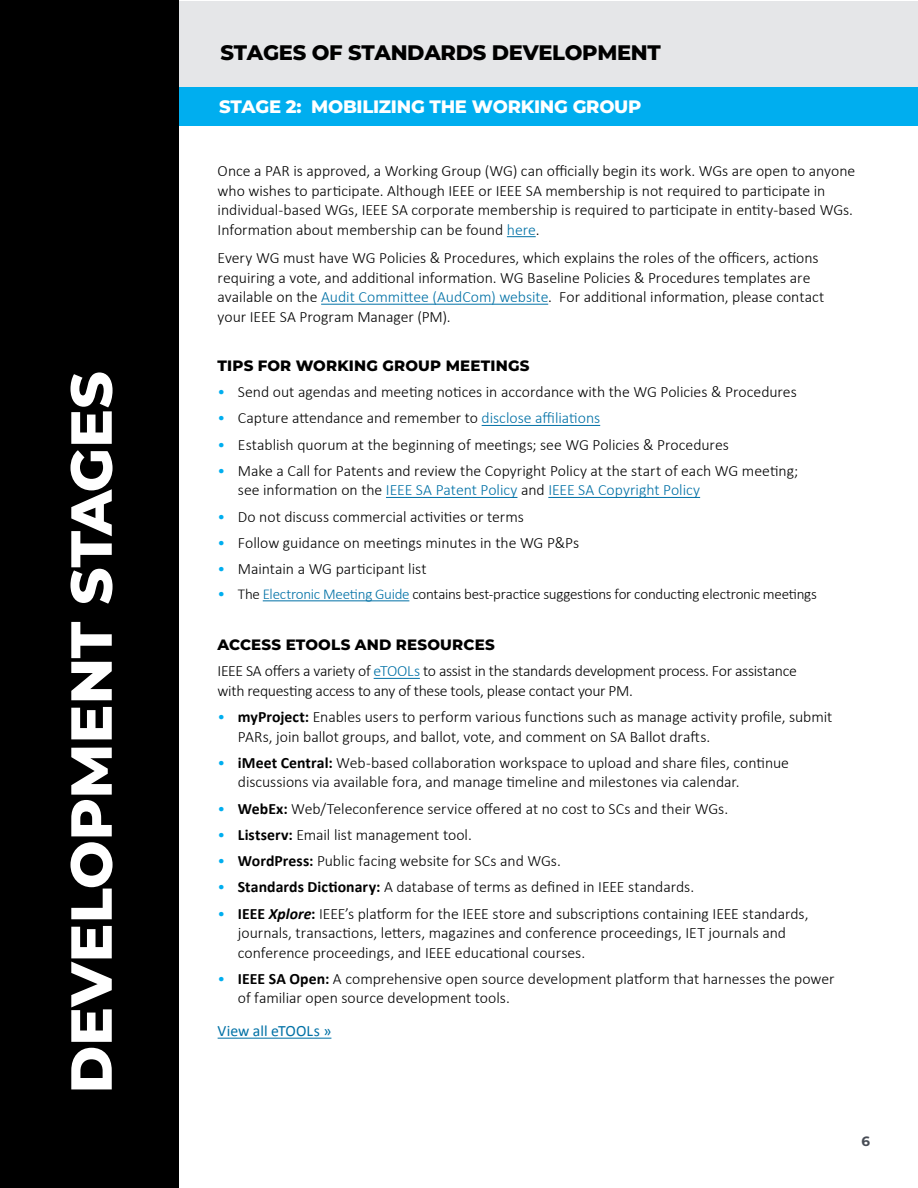
<style>
.page{position:relative;width:918px;height:1188px;background:#fff}
.page>*{position:absolute;margin:0;border:0;box-sizing:border-box;transform-origin:0 0}
.t1{font:800 57.75px "Montserrat";color:#fff}
.t2{font:800 21px "Montserrat";letter-spacing:-.015em;color:#000}
.t3{font:800 18px "Montserrat";letter-spacing:-.015em;color:#fff}
.t4{font:300 15.75px/19.5px "Calibri";color:#000}
.t5{font:300 15.75px/19.5px "Calibri";letter-spacing:-.02em;color:#000}
.t6{font:15.75px "Calibri";color:#0071a6}
.t7{font:300 15px "Calibri";letter-spacing:-.015em;color:#000}
.t8{font:800 15px "Montserrat";letter-spacing:.015em;color:#000}
.t9{font:700 13.5px "Montserrat";color:#474c55}
.s1{color:#0071a6}
.s2{color:#00aeef}
.s3{font-size:15.75px;color:#00aeef}
.s4{font-weight:700}
.s5{font-weight:700;font-style:italic}
</style>
<div class="page">
<div style="left:160px;top:87px;width:758px;height:39px;background:#00aeef"></div>
<hr style="left:482px;top:425px;width:118px;height:1px;background:#0071a6">
<hr style="left:386px;top:497px;width:131px;height:1px;background:#0071a6">
<hr style="left:548px;top:497px;width:152px;height:1px;background:#0071a6">
<hr style="left:263px;top:600px;width:146px;height:1px;background:#0071a6">
<div style="left:157px;top:1px;width:761px;height:85px;background:#e5e6e8"></div>
<hr style="left:374px;top:678px;width:46px;height:1px;background:#0071a6">
<hr style="left:218px;top:1038px;width:113px;height:1px;background:#0071a6">
<svg style="left:507px;top:236px;width:29px;height:1px"></svg>
<hr style="left:321px;top:304px;width:227px;height:1px;background:#0071a6">
<div style="left:0;top:0;width:178px;height:1188px;background:#000"></div>
<h1 class="t1" style="left:49px;top:1094px;width:724px;rotate:-90deg">DEVELOPMENT STAGES</h1>
<h2 class="t2" style="left:221px;top:37px;width:442px">STAGES OF STANDARDS DEVELOPMENT</h2>
<p class="t3" style="left:219px;top:93px;width:424px">STAGE 2: MOBILIZING THE WORKING GROUP</p>
<p class="t4" style="left:218px;top:160px;width:639px">Once a PAR is approved, a Working Group (WG) can officially begin its work. WGs are open to anyone who wishes to participate. Although IEEE or IEEE SA membership is not required to participate in individual-based WGs, IEEE SA corporate membership is required to participate in entity-based WGs.<br>Information about membership can be found <span class="s1">here</span>.</p>
<p class="t4" style="left:218px;top:247px;width:608px">Every WG must have WG Policies &amp; Procedures, which explains the roles of the officers, actions requiring a vote, and additional information. WG Baseline Policies &amp; Procedures templates are available on the <span class="s1">Audit Committee (AudCom) website</span>. For additional information, please contact your IEEE SA Program Manager (PM).</p>
<p class="t8" style="left:218px;top:355px;width:313px">TIPS FOR WORKING GROUP MEETINGS</p>
<p class="t4" style="left:218px;top:381px;width:581px"><span class="s2">•</span> Send out agendas and meeting notices in accordance with the WG Policies &amp; Procedures</p>
<p class="t4" style="left:218px;top:408px;width:384px"><span class="s2">•</span> Capture attendance and remember to <span class="s1">disclose affiliations</span></p>
<p class="t4" style="left:218px;top:434px;width:513px"><span class="s2">•</span> Establish quorum at the beginning of meetings; see WG Policies &amp; Procedures</p>
<p class="t4" style="left:238px;top:460px;width:562px;text-indent:-20px"><span class="s2">•</span> Make a Call for Patents and review the Copyright Policy at the start of each WG meeting; see information on the <span class="s1">IEEE SA Patent Policy</span> and <span class="s1">IEEE SA Copyright Policy</span></p>
<p class="t4" style="left:218px;top:506px;width:308px"><span class="s2">•</span> Do not discuss commercial activities or terms</p>
<p class="t4" style="left:218px;top:532px;width:363px"><span class="s2">•</span> Follow guidance on meetings minutes in the WG P&amp;Ps</p>
<p class="t4" style="left:218px;top:559px;width:210px"><span class="s2">•</span> Maintain a WG participant list</p>
<p class="t7" style="left:218px;top:585px;width:601px"><span class="s3">•</span> The <span class="s1">Electronic Meeting Guide</span> contains best-practice suggestions for conducting electronic meetings</p>
<p class="t8" style="left:218px;top:634px;width:279px">ACCESS ETOOLS AND RESOURCES</p>
<p class="t5" style="left:218px;top:661px;width:581px">IEEE SA offers a variety of <span class="s1">eTOOLs</span> to assist in the standards development process. For assistance with requesting access to any of these tools, please contact your PM.</p>
<p class="t4" style="left:238px;top:706px;width:596px;text-indent:-20px"><span class="s2">•</span> <span class="s4">myProject:</span> Enables users to perform various functions such as manage activity profile, submit<br>PARs, join ballot groups, and ballot, vote, and comment on SA Ballot drafts.</p>
<p class="t4" style="left:238px;top:752px;width:553px;text-indent:-20px"><span class="s2">•</span> <span class="s4">iMeet Central:</span> Web-based collaboration workspace to upload and share files, continue discussions via available fora, and manage timeline and milestones via calendar.</p>
<p class="t4" style="left:218px;top:798px;width:512px"><span class="s2">•</span> <span class="s4">WebEx:</span> Web/Teleconference service offered at no cost to SCs and their WGs.</p>
<p class="t4" style="left:218px;top:824px;width:256px"><span class="s2">•</span> <span class="s4">Listserv:</span> Email list management tool.</p>
<p class="t4" style="left:218px;top:850px;width:345px"><span class="s2">•</span> <span class="s4">WordPress:</span> Public facing website for SCs and WGs.</p>
<p class="t4" style="left:218px;top:877px;width:478px"><span class="s2">•</span> <span class="s4">Standards Dictionary:</span> A database of terms as defined in IEEE standards.</p>
<p class="t4" style="left:238px;top:903px;width:572px;text-indent:-20px"><span class="s2">•</span> <span class="s4">IEEE</span> <span class="s5">Xplore</span><span class="s4">:</span> IEEE’s platform for the IEEE store and subscriptions containing IEEE standards, journals, transactions, letters, magazines and conference proceedings, IET journals and conference proceedings, and IEEE educational courses.</p>
<p class="t4" style="left:238px;top:968px;width:598px;text-indent:-20px"><span class="s2">•</span> <span class="s4">IEEE SA Open:</span> A comprehensive open source development platform that harnesses the power of familiar open source development tools.</p>
<p class="t6" style="left:218px;top:1021px;width:115px">View all eTOOLs »</p>
<p class="t9" style="left:861px;top:1131px;width:10px">6</p>
</div>
